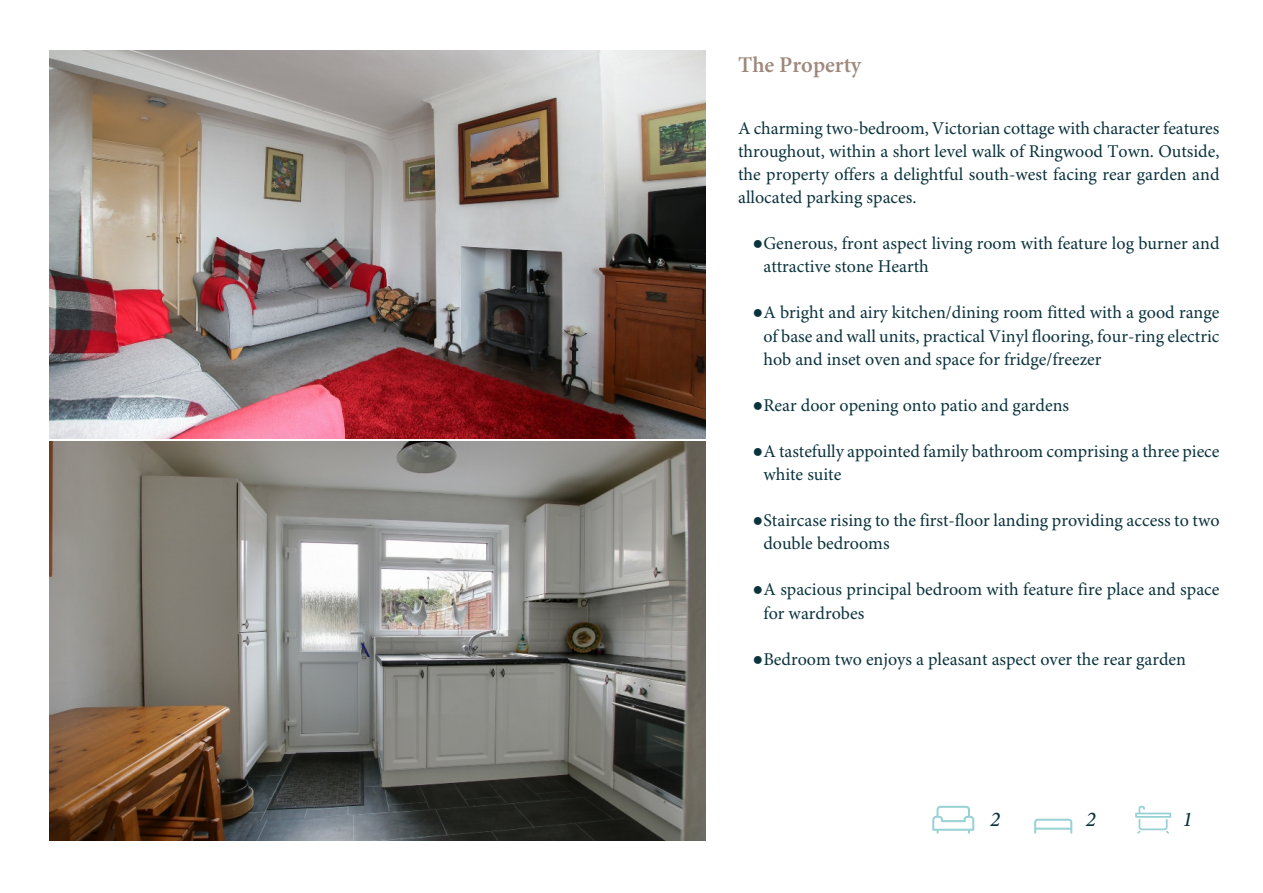
<style>
.page{position:relative;width:1263px;height:893px;background:#fff}
.page>*{position:absolute;margin:0;border:0;box-sizing:border-box;transform-origin:0 0}
.t1{font:600 22.5px "Minion Pro";color:#9e887b}
.t2{font:italic 500 21px "Minion Pro";color:#0b333d}
.t3{font:18px/23.2px "Minion Pro";color:#0b333d}
.s1{font-family:"Times New Roman"}
</style>
<div class="page">
<img style="left:50px;top:442px;width:655px;height:398px">
<img style="left:49px;top:51px;width:656px;height:387px">
<svg style="left:1135px;top:806px;width:36px;height:28px"></svg>
<svg style="left:1034px;top:819px;width:38px;height:15px"></svg>
<hr style="left:1035px;top:828px;width:36px;height:2px;background:#98d2d4">
<svg style="left:932px;top:806px;width:42px;height:28px"></svg>
<p class="t1" style="left:738px;top:55px;width:125px">The Property</p>
<p class="t3" style="left:738px;top:118px;width:483px;text-align:justify">A charming two-bedroom, Victorian cottage with character features throughout, within a short level walk of Ringwood Town. Outside, the property offers a delightful south-west facing rear garden and allocated parking spaces.</p>
<p class="t3" style="left:763px;top:233px;width:458px;text-indent:-11px"><span class="s1">●</span>Generous, front aspect living room with feature log burner and attractive stone Hearth</p>
<p class="t3" style="left:763px;top:303px;width:458px;text-align:justify;text-indent:-11px"><span class="s1">●</span>A bright and airy kitchen/dining room fitted with a good range of base and wall units, practical Vinyl flooring, four-ring electric hob and inset oven and space for fridge/freezer</p>
<p class="t3" style="left:752px;top:395px;width:318px"><span class="s1">●</span>Rear door opening onto patio and gardens</p>
<p class="t3" style="left:763px;top:441px;width:458px;text-indent:-11px"><span class="s1">●</span>A tastefully appointed family bathroom comprising a three piece white suite</p>
<p class="t3" style="left:763px;top:510px;width:458px;text-indent:-11px"><span class="s1">●</span>Staircase rising to the first-floor landing providing access to two double bedrooms</p>
<p class="t3" style="left:763px;top:580px;width:458px;text-indent:-11px"><span class="s1">●</span>A spacious principal bedroom with feature fire place and space for wardrobes</p>
<p class="t3" style="left:752px;top:649px;width:435px"><span class="s1">●</span>Bedroom two enjoys a pleasant aspect over the rear garden</p>
<p class="t2" style="left:990px;top:811px;width:12px">2</p>
<p class="t2" style="left:1086px;top:811px;width:12px">2</p>
<p class="t2" style="left:1182px;top:811px;width:12px">1</p>
</div>
